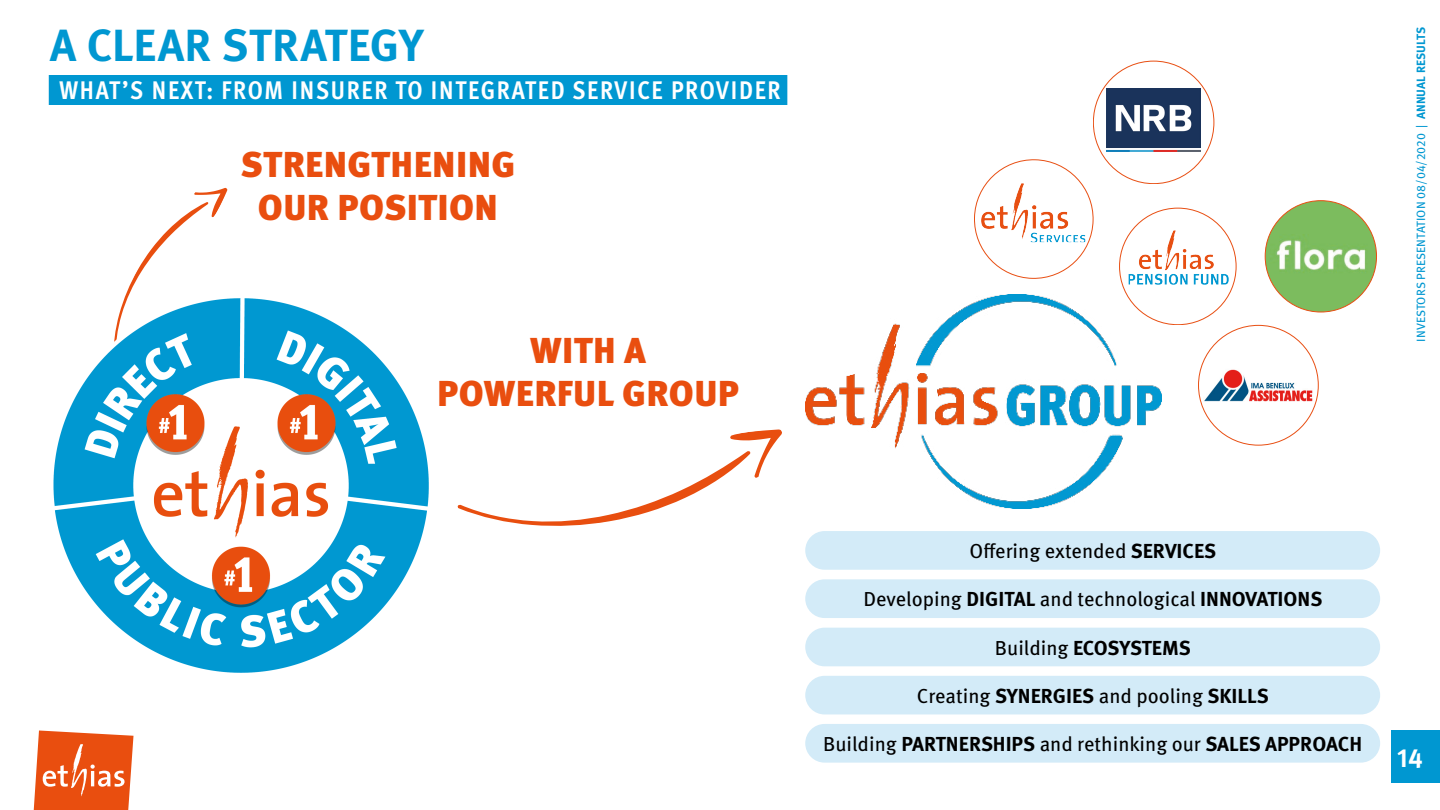
<style>
.page{position:relative;width:1440px;height:810px;background:#fff}
.page>*{position:absolute;margin:0;border:0;box-sizing:border-box;transform-origin:0 0}
.t1{font:700 45px "Meta Pro";letter-spacing:.005em;color:#0097d1}
.t2{font:900 36px/43.2px "Meta Pro";letter-spacing:.01em;color:#e94e0f;text-align:center}
.t3{font:700 26.25px "Meta Pro";color:#fff}
.t4{font:700 condensed 25.5px "Meta Pro";letter-spacing:.07em;color:#fff}
.t5{font:20.25px "Meta Pro";color:#000}
.t6{font:700 20.25px "Meta Pro";letter-spacing:-.01em;color:#000}
.t7{font:12px "Meta Pro";letter-spacing:.01em;color:#0097d1}
.s1{font-weight:700}
.s2{font-weight:400}
</style>
<div class="page">
<div style="left:1391px;top:731px;width:49px;height:52px;background:#0097d1"></div>
<svg style="left:34px;top:730px;width:100px;height:80px"></svg>
<img style="left:805px;top:295px;width:357px;height:213px">
<svg style="left:974px;top:160px;width:119px;height:118px"></svg>
<img style="left:1107px;top:88px;width:93px;height:64px">
<img style="left:1199px;top:325px;width:119px;height:120px;border-radius:60px">
<div style="left:1120px;top:208px;width:116px;height:117px;background:#fff;border-radius:50%"></div>
<img style="left:1129px;top:230px;width:100px;height:55px">
<img style="left:1265px;top:201px;width:112px;height:111px;border-radius:56px">
<div style="left:49px;top:75px;width:738px;height:30px;background:#0097d1"></div>
<svg style="left:126px;top:188px;width:101px;height:106px"></svg>
<svg style="left:457px;top:429px;width:325px;height:97px"></svg>
<img style="left:53px;top:294px;width:376px;height:379px">
<div style="left:805px;top:531px;width:575px;height:39px;background:#d3ebf8;border-radius:19px"></div>
<div style="left:805px;top:579px;width:575px;height:39px;background:#d3ebf8;border-radius:19px"></div>
<div style="left:805px;top:628px;width:575px;height:38px;background:#d3ebf8;border-radius:19px"></div>
<div style="left:805px;top:676px;width:575px;height:38px;background:#d3ebf8;border-radius:19px"></div>
<div style="left:805px;top:724px;width:575px;height:39px;background:#d3ebf8;border-radius:19px"></div>
<h1 class="t1" style="left:50px;top:10px;width:375px">A CLEAR STRATEGY</h1>
<p class="t4" style="left:59px;top:71px;width:723px">WHAT’S NEXT: FROM INSURER TO INTEGRATED SERVICE PROVIDER</p>
<h2 class="t2" style="left:240px;top:141px;width:277px">STRENGTHENING<br>OUR POSITION</h2>
<h2 class="t2" style="left:437px;top:327px;width:303px">WITH A<br>POWERFUL GROUP</h2>
<p class="t7" style="left:1412px;top:342px;width:316px;rotate:-90deg">INVESTORS PRESENTATION 08/04/2020 | <span class="s1">ANNUAL RESULTS</span></p>
<p class="t5" style="left:970px;top:536px;width:248px">Offering extended <span class="s1">SERVICES</span></p>
<p class="t5" style="left:863px;top:584px;width:461px">Developing <span class="s1">DIGITAL</span> and technological <span class="s1">INNOVATIONS</span></p>
<p class="t6" style="left:995px;top:632px;width:197px"><span class="s2">Building</span> ECOSYSTEMS</p>
<p class="t5" style="left:917px;top:680px;width:354px">Creating <span class="s1">SYNERGIES</span> and pooling <span class="s1">SKILLS</span></p>
<p class="t6" style="left:823px;top:728px;width:540px"><span class="s2">Building</span> PARTNERSHIPS <span class="s2">and rethinking our</span> SALES APPROACH</p>
<p class="t3" style="left:1397px;top:737px;width:27px">14</p>
</div>
